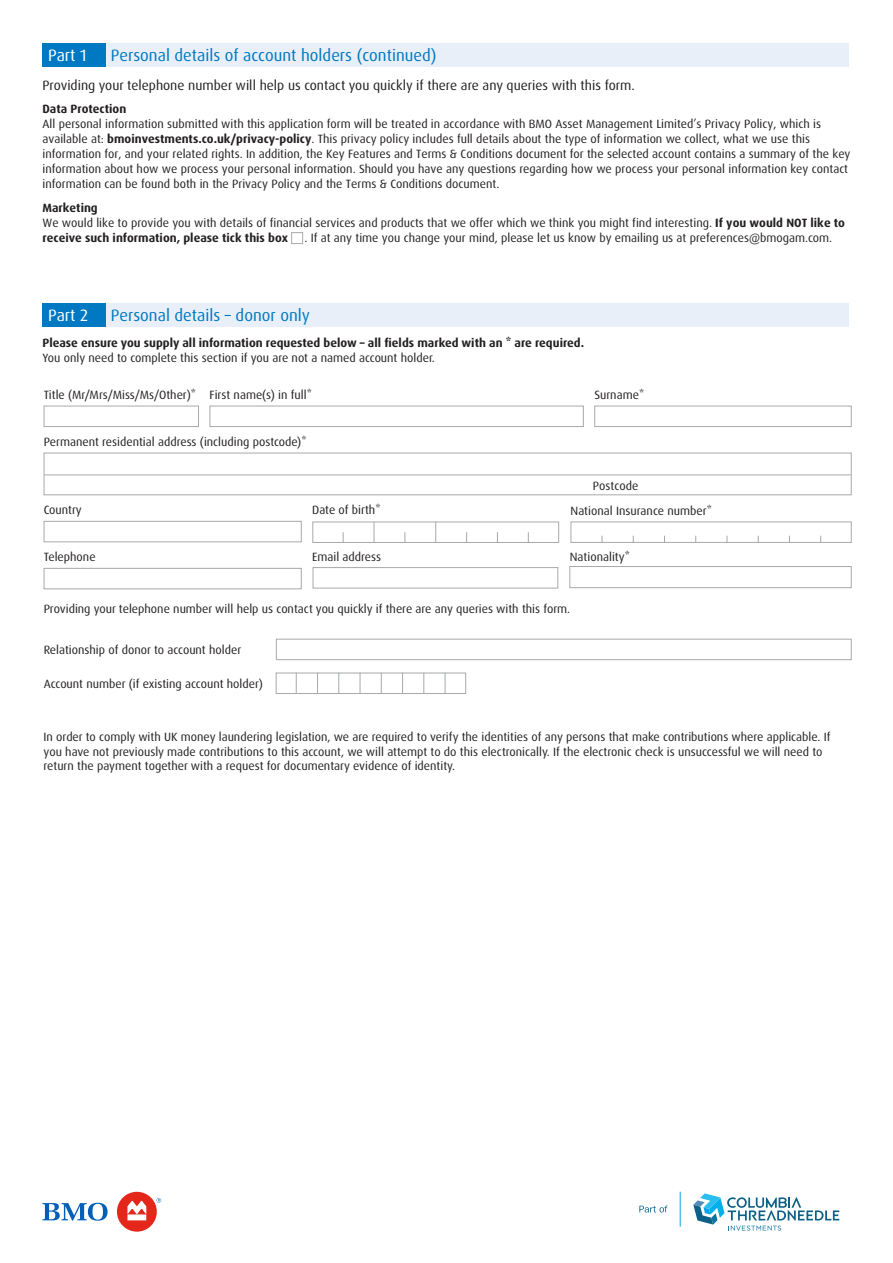
<style>
.page{position:relative;width:893px;height:1263px;background:#fff}
.page>*{position:absolute;margin:0;border:0;box-sizing:border-box;transform-origin:0 0}
.t1{font:16.5px "Dax Pro";color:#0079c2}
.t2{font:16.5px "Dax Pro";color:#fff}
.Text__1mm_space{font:13.5px "Dax Pro";color:#231f20}
.App_Bullet_copy{font:12px/15px "Dax Pro";color:#231f20}
.Text{font:12px/14.4px "Dax Pro";color:#231f20}
.Text__1mm_space-2{font:12px "Dax Pro";color:#231f20}
.Text-2{font:700 12px "Dax Pro";color:#231f20}
.App_Bullet_copy-2{font:700 12px "Dax Pro";color:#231f20}
.s1{font-weight:700}
</style>
<div class="page">
<div style="left:291px;top:232px;width:12px;height:12px;border:1px solid #a8a9ad"></div>
<div style="left:44px;top:406px;width:155px;height:21px;background:#fff;border:1px solid #a8a9ad"></div>
<div style="left:210px;top:406px;width:374px;height:21px;background:#fff;border:1px solid #a8a9ad"></div>
<div style="left:594px;top:406px;width:258px;height:21px;background:#fff;border:1px solid #a8a9ad"></div>
<hr style="left:44px;top:474px;width:807px;height:1px;background:#a8a9ad">
<div style="left:44px;top:453px;width:808px;height:42px;border:1px solid #a8a9ad"></div>
<div style="left:44px;top:521px;width:258px;height:21px;background:#fff;border:1px solid #a8a9ad"></div>
<div style="left:44px;top:568px;width:258px;height:21px;background:#fff;border:1px solid #a8a9ad"></div>
<div style="left:276px;top:673px;width:190px;height:21px;border:1px solid #a8a9ad"></div>
<svg style="left:296px;top:673px;width:1px;height:21px"></svg>
<svg style="left:317px;top:673px;width:1px;height:21px"></svg>
<svg style="left:338px;top:673px;width:1px;height:21px"></svg>
<svg style="left:360px;top:673px;width:1px;height:21px"></svg>
<svg style="left:381px;top:673px;width:1px;height:21px"></svg>
<svg style="left:402px;top:673px;width:1px;height:21px"></svg>
<svg style="left:423px;top:673px;width:1px;height:21px"></svg>
<svg style="left:445px;top:673px;width:1px;height:21px"></svg>
<div style="left:276px;top:639px;width:576px;height:21px;background:#fff;border:1px solid #a8a9ad"></div>
<div style="left:312px;top:522px;width:247px;height:21px;background:#fff;border:1px solid #a8a9ad"></div>
<svg style="left:374px;top:522px;width:1px;height:21px"></svg>
<svg style="left:435px;top:522px;width:1px;height:21px"></svg>
<div style="left:571px;top:521px;width:281px;height:22px;background:#fff;border:1px solid #a8a9ad"></div>
<div style="left:569px;top:566px;width:283px;height:22px;background:#fff;border:1px solid #a8a9ad"></div>
<div style="left:313px;top:567px;width:245px;height:21px;background:#fff;border:1px solid #a8a9ad"></div>
<div style="left:105px;top:43px;width:744px;height:24px;background:#e8eff8"></div>
<div style="left:42px;top:43px;width:63px;height:24px;background:#0079c2"></div>
<div style="left:105px;top:303px;width:744px;height:24px;background:#e8eff8"></div>
<div style="left:42px;top:303px;width:63px;height:24px;background:#0079c2"></div>
<div style="left:117px;top:1192px;width:40px;height:39px;background:#e5261b;border-radius:50%"></div>
<svg style="left:42px;top:1203px;width:66px;height:18px"></svg>
<svg style="left:156px;top:1198px;width:5px;height:5px"></svg>
<svg style="left:127px;top:1201px;width:19px;height:19px"></svg>
<svg style="left:693px;top:1193px;width:146px;height:37px"></svg>
<hr style="left:680px;top:1192px;width:1px;height:34px;background:#00a7e6">
<svg style="left:639px;top:1205px;width:28px;height:7px"></svg>
<p class="t2" style="left:48px;top:44px;width:40px">Part 1</p>
<p class="t1" style="left:111px;top:44px;width:327px">Personal details of account holders (continued)</p>
<p class="Text__1mm_space" style="left:43px;top:77px;width:594px">Providing your telephone number will help us contact you quickly if there are any queries with this form.</p>
<p class="App_Bullet_copy-2" style="left:43px;top:101px;width:85px">Data Protection</p>
<p class="App_Bullet_copy" style="left:43px;top:117px;width:809px">All personal information submitted with this application form will be treated in accordance with BMO Asset Management Limited’s Privacy Policy, which is available at: <span class="s1">bmoinvestments.co.uk/privacy-policy</span>. This privacy policy includes full details about the type of information we collect, what we use this information for, and your related rights. In addition, the Key Features and Terms &amp; Conditions document for the selected account contains a summary of the key information about how we process your personal information. Should you have any questions regarding how we process your personal information key contact information can be found both in the Privacy Policy and the Terms &amp; Conditions document.</p>
<p class="App_Bullet_copy-2" style="left:43px;top:200px;width:57px">Marketing</p>
<p class="App_Bullet_copy" style="left:43px;top:215px;width:804px">We would like to provide you with details of financial services and products that we offer which we think you might find interesting. <span class="s1">If you would NOT like to receive such information, please tick this box</span></p>
<p class="App_Bullet_copy" style="left:304px;top:230px;width:529px">. If at any time you change your mind, please let us know by emailing us at preferences@bmogam.com.</p>
<p class="t2" style="left:48px;top:304px;width:42px">Part 2</p>
<p class="t1" style="left:111px;top:304px;width:201px">Personal details – donor only</p>
<p class="Text-2" style="left:43px;top:335px;width:543px">Please ensure you supply all information requested below – all fields marked with an * are required.</p>
<p class="Text" style="left:43px;top:350px;width:394px">You only need to complete this section if you are not a named account holder.</p>
<p class="Text__1mm_space-2" style="left:44px;top:387px;width:270px">Title (Mr/Mrs/Miss/Ms/Other)* First name(s) in full*</p>
<p class="Text__1mm_space-2" style="left:594px;top:387px;width:51px">Surname*</p>
<p class="Text__1mm_space-2" style="left:44px;top:434px;width:264px">Permanent residential address (including postcode)*</p>
<p class="App_Bullet_copy" style="left:593px;top:478px;width:47px">Postcode</p>
<p class="Text__1mm_space-2" style="left:44px;top:503px;width:40px">Country</p>
<p class="Text__1mm_space-2" style="left:312px;top:503px;width:70px">Date of birth*</p>
<p class="Text__1mm_space-2" style="left:44px;top:550px;width:53px">Telephone</p>
<p class="Text__1mm_space-2" style="left:312px;top:550px;width:70px">Email address</p>
<p class="Text__1mm_space-2" style="left:44px;top:601px;width:528px">Providing your telephone number will help us contact you quickly if there are any queries with this form.</p>
<p class="App_Bullet_copy" style="left:571px;top:504px;width:143px">National Insurance number*</p>
<p class="App_Bullet_copy" style="left:570px;top:549px;width:61px">Nationality*</p>
<p class="Text" style="left:44px;top:643px;width:199px">Relationship of donor to account holder</p>
<p class="Text" style="left:44px;top:677px;width:221px">Account number (if existing account holder)</p>
<p class="Text" style="left:44px;top:730px;width:788px">In order to comply with UK money laundering legislation, we are required to verify the identities of any persons that make contributions where applicable. If you have not previously made contributions to this account, we will attempt to do this electronically. If the electronic check is unsuccessful we will need to return the payment together with a request for documentary evidence of identity.</p>
</div>
